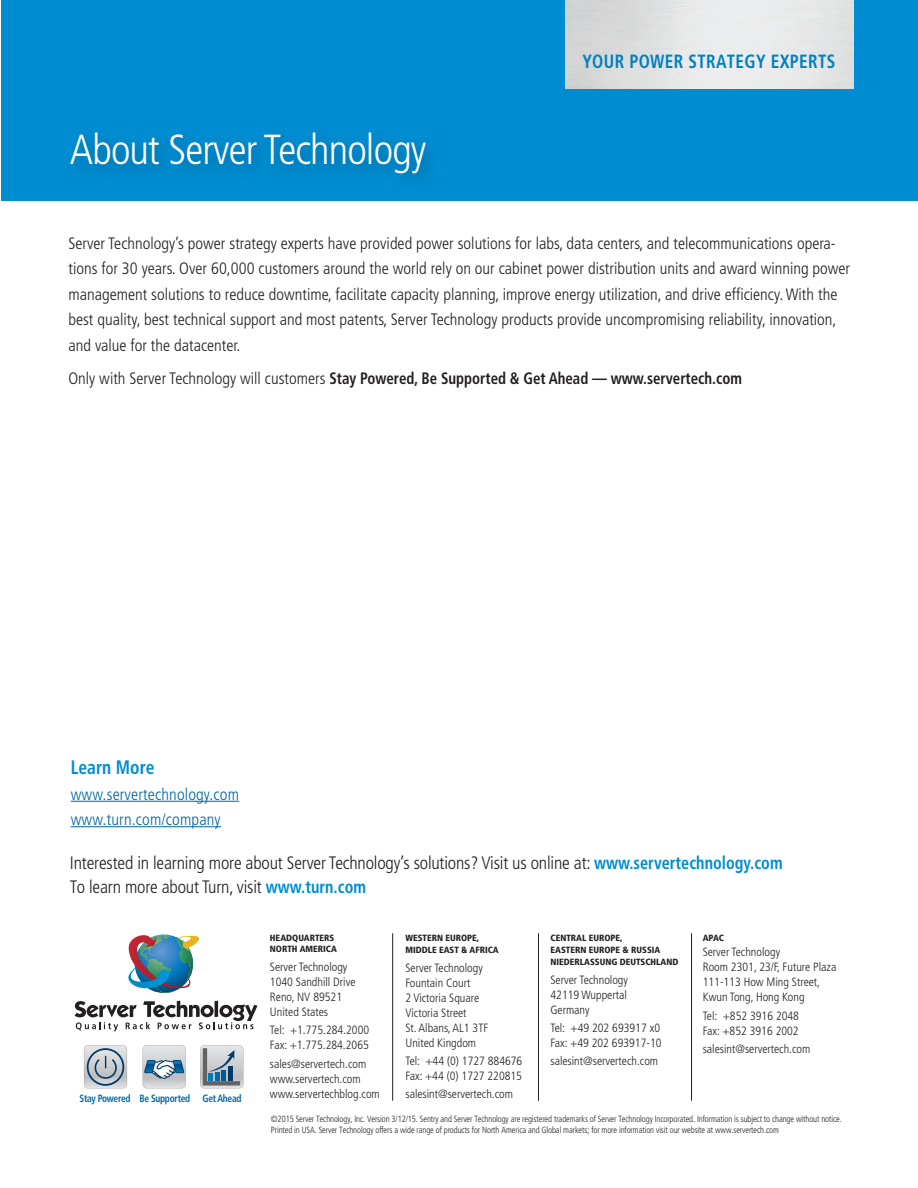
<style>
.page{position:relative;width:918px;height:1188px;background:#fff}
.page>*{position:absolute;margin:0;border:0;box-sizing:border-box;transform-origin:0 0}
.t1{font:300 condensed 42px "Frutiger";letter-spacing:-.02em;color:#fff}
.t2{font:700 condensed 19.5px "Frutiger";color:#008cd0;scale:.9 1}
.t3{font:700 condensed 19.2px "Frutiger";letter-spacing:.02em;color:#0080be;scale:.9 1}
.t4{font:300 condensed 18px/24px "Frutiger";letter-spacing:-.01em;color:#231f20}
.t5{font:300 condensed 16.5px/25.5px "Frutiger";color:#231f20}
.t6{font:700 condensed 16.5px "Frutiger";color:#231f20;scale:.9 1}
.t7{font:300 condensed 16.5px/25.5px "Frutiger";letter-spacing:.01em;color:#0065a1}
.t8{font:300 condensed 12px/15px "Frutiger";color:#231f20}
.t9{font:700 condensed 10.5px "Frutiger";letter-spacing:-.03em;color:#0066a2;scale:.9 1}
.t10{font:300 condensed 9px/10.8px "Frutiger";letter-spacing:-.01em;color:#231f20;scale:.95 1}
.t11{font:900 condensed 9px/12px "Frutiger";color:#231f20}
.s1{font-weight:300}
.s2{font-weight:700;color:#008cd0}
</style>
<div class="page">
<hr style="left:71px;top:801px;width:168px;height:1px;background:#0065a1">
<hr style="left:71px;top:826px;width:150px;height:1px;background:#0065a1">
<div style="left:2px;top:0;width:916px;height:201px;background:#008cd0"></div>
<img style="left:565px;top:0;width:288px;height:89px">
<hr style="left:691px;top:933px;width:1px;height:168px;background:#231f20">
<hr style="left:538px;top:933px;width:1px;height:168px;background:#231f20">
<hr style="left:392px;top:933px;width:1px;height:168px;background:#231f20">
<svg style="left:75px;top:1001px;width:183px;height:30px"></svg>
<img style="left:128px;top:934px;width:72px;height:59px">
<svg style="left:200px;top:1045px;width:43px;height:43px;background:#9fadb7"></svg>
<svg style="left:143px;top:1045px;width:43px;height:43px;background:#b1c0cb"></svg>
<svg style="left:84px;top:1045px;width:43px;height:43px;background:#aeb9c2"></svg>
<h1 class="t1" style="left:70px;top:125px;width:358px">About Server Technology</h1>
<h3 class="t3" style="left:582px;top:50px;width:283px">YOUR POWER STRATEGY EXPERTS</h3>
<p class="t5" style="left:68px;top:231px;width:783px">Server Technology’s power strategy experts have provided power solutions for labs, data centers, and telecommunications opera&shy;tions for 30 years. Over 60,000 customers around the world rely on our cabinet power distribution units and award winning power management solutions to reduce downtime, facilitate capacity planning, improve energy utilization, and drive efficiency. With the best quality, best technical support and most patents, Server Technology products provide uncompromising reliability, innovation, and value for the datacenter.</p>
<h3 class="t6" style="left:68px;top:368px;width:750px"><span class="s1">Only with Server Technology will customers</span> Stay Powered, Be Supported &amp; Get Ahead — www.servertech.com</h3>
<h2 class="t2" style="left:71px;top:756px;width:95px">Learn More</h2>
<h3 class="t7" style="left:71px;top:781px;width:170px">www.servertechnology.com www.turn.com/company</h3>
<h3 class="t4" style="left:70px;top:851px;width:714px">Interested in learning more about Server Technology’s solutions? Visit us online at: <span class="s2">www.servertechnology.com<br></span>To learn more about Turn, visit <span class="s2">www.turn.com</span></h3>
<p class="t9" style="left:80px;top:1092px;width:181px">Stay Powered Be Supported Get Ahead</p>
<p class="t11" style="left:270px;top:933px;width:68px;line-height:10.8px">HEADQUARTERS<br>NORTH AMERICA</p>
<p class="t8" style="left:270px;top:960px;width:87px">Server Technology<br>1040 Sandhill Drive<br>Reno, NV 89521<br>United States</p>
<p class="t8" style="left:270px;top:1023px;width:101px">Tel: +1.775.284.2000<br>Fax: +1.775.284.2065</p>
<p class="t8" style="left:270px;top:1056px;width:111px">sales@servertech.com www.servertech.com www.servertechblog.com</p>
<p class="t11" style="left:405px;top:932px;width:95px">WESTERN EUROPE,<br>MIDDLE EAST &amp; AFRICA</p>
<p class="t8" style="left:405px;top:960px;width:84px">Server Technology<br>Fountain Court<br>2 Victoria Square<br>Victoria Street<br>St. Albans, AL1 3TF<br>United Kingdom</p>
<p class="t8" style="left:405px;top:1053px;width:118px">Tel: +44 (0) 1727 884676<br>Fax: +44 (0) 1727 220815</p>
<p class="t8" style="left:405px;top:1087px;width:109px">salesint@servertech.com</p>
<p class="t11" style="left:551px;top:932px;width:129px">CENTRAL EUROPE,<br>EASTERN EUROPE &amp; RUSSIA<br>NIEDERLASSUNG DEUTSCHLAND</p>
<p class="t8" style="left:551px;top:972px;width:79px;text-align:justify">Server Technology 42119 Wuppertal Germany</p>
<p class="t8" style="left:551px;top:1020px;width:113px">Tel: +49 202 693917 x0<br>Fax: +49 202 693917-10</p>
<p class="t8" style="left:551px;top:1054px;width:109px">salesint@servertech.com</p>
<p class="t11" style="left:703px;top:932px;width:23px">APAC</p>
<p class="t8" style="left:703px;top:945px;width:135px">Server Technology<br>Room 2301, 23/F, Future Plaza<br>111-113 How Ming Street,<br>Kwun Tong, Hong Kong</p>
<p class="t8" style="left:703px;top:1008px;width:98px">Tel: +852 3916 2048<br>Fax: +852 3916 2002</p>
<p class="t8" style="left:703px;top:1041px;width:109px">salesint@servertech.com</p>
<p class="t10" style="left:271px;top:1114px;width:602px">©2015 Server Technology, Inc. Version 3/12/15. Sentry and Server Technology are registered trademarks of Server Technology Incorporated. Information is subject to change without notice.<br>Printed in USA. Server Technology offers a wide range of products for North America and Global markets; for more information visit our website at www.servertech.com</p>
</div>
